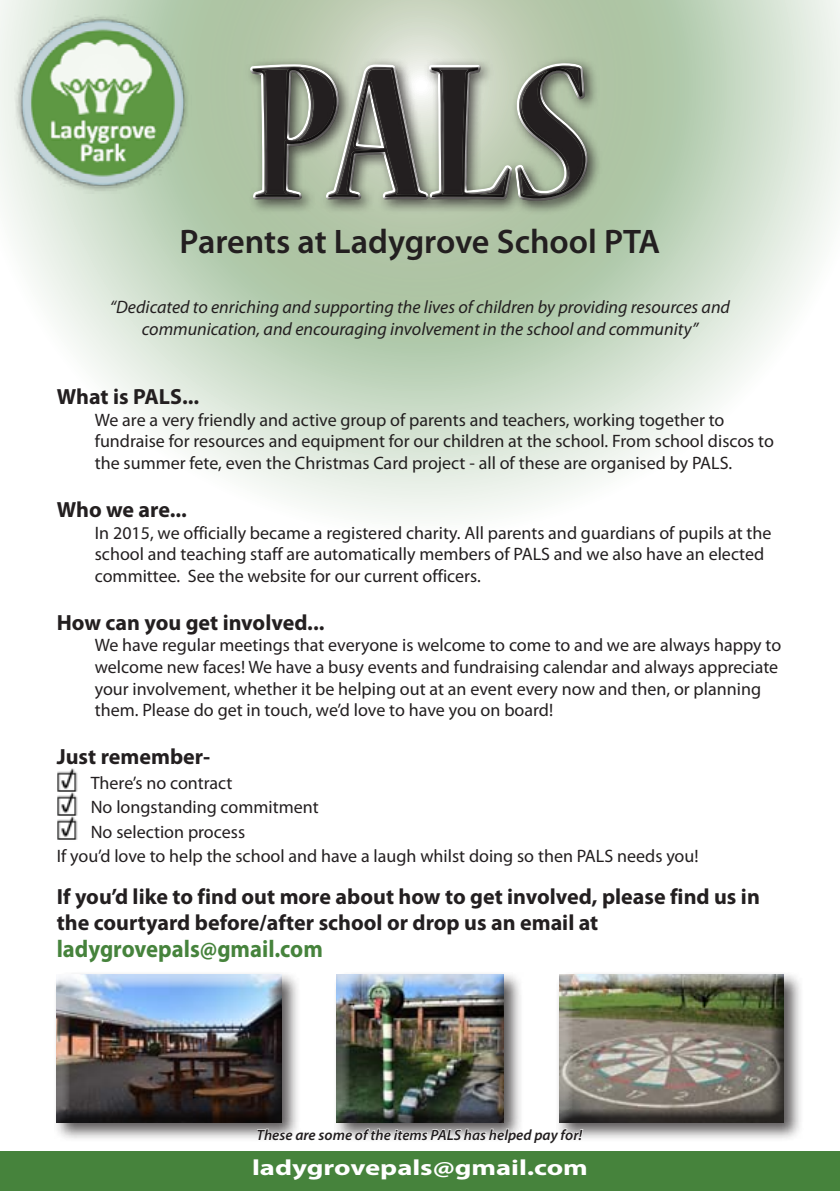
<style>
.page{position:relative;width:840px;height:1191px;background:#fff}
.page>*{position:absolute;margin:0;border:0;box-sizing:border-box;transform-origin:0 0}
.t1{font:600 34.2px "Myriad Pro";color:#231f20}
.t2{font:700 24.2px "Myriad Pro";color:#46833c;scale:.94 1}
.t3{font:700 22px/26.4px "Myriad Pro";color:#231f20}
.t4{font:700 22px "Myriad Pro";color:#fff;scale:1.3 1}
.t5{font:18px/21.6px "Myriad Pro";color:#231f20}
.t6{font:italic 18px/21.6px "Myriad Pro";color:#231f20;text-align:center}
.t7{font:italic 600 15px "Myriad Pro";color:#231f20}
</style>
<div class="page">
<div style="left:0;top:1151px;width:839px;height:40px;background:#46833c"></div>
<svg style="left:0;top:0;width:839px;height:515px"></svg>
<div style="left:244px;top:56px;width:358px;height:159px;background:#231f20;opacity:.75"></div>
<div style="left:244px;top:56px;width:342px;height:146px;background:#fff;opacity:.75"></div>
<div style="left:246px;top:62px;width:347px;height:145px;background:#231f20;opacity:.75"></div>
<div style="left:554px;top:970px;width:249px;height:172px;background:#231f20;opacity:.75"></div>
<div style="left:557px;top:974px;width:226px;height:149px;background:#231f20;opacity:.75"></div>
<div style="left:332px;top:970px;width:191px;height:172px;background:#231f20;opacity:.75"></div>
<div style="left:335px;top:974px;width:170px;height:149px;background:#231f20;opacity:.75"></div>
<div style="left:53px;top:970px;width:248px;height:172px;background:#231f20;opacity:.75"></div>
<div style="left:56px;top:974px;width:226px;height:148px;background:#231f20;opacity:.75"></div>
<svg style="left:256px;top:1124px;width:327px;height:18px"></svg>
<img style="left:14px;top:14px;width:177px;height:179px">
<img style="left:57px;top:768px;width:21px;height:48px">
<img style="left:57px;top:816px;width:21px;height:24px">
<h1 class="t1" style="left:179px;top:220px;width:482px">Parents at Ladygrove School PTA</h1>
<p class="t6" style="left:110px;top:296px;width:621px">“Dedicated to enriching and supporting the lives of children by providing resources and communication, and encouraging involvement in the school and community”</p>
<p class="t3" style="left:57px;top:383px;width:144px">What is PALS...</p>
<p class="t5" style="left:95px;top:409px;width:680px">We are a very friendly and active group of parents and teachers, working together to fundraise for resources and equipment for our children at the school. From school discos to the summer fete, even the Christmas Card project - all of these are organised by PALS.</p>
<p class="t3" style="left:57px;top:496px;width:132px">Who we are...</p>
<p class="t5" style="left:95px;top:521px;width:678px">In 2015, we officially became a registered charity. All parents and guardians of pupils at the school and teaching staff are automatically members of PALS and we also have an elected committee. See the website for our current officers.</p>
<p class="t3" style="left:57px;top:608px;width:269px">How can you get involved...</p>
<p class="t5" style="left:95px;top:634px;width:687px">We have regular meetings that everyone is welcome to come to and we are always happy to welcome new faces! We have a busy events and fundraising calendar and always appreciate your involvement, whether it be helping out at an event every now and then, or planning them. Please do get in touch, we’d love to have you on board!</p>
<p class="t3" style="left:57px;top:743px;width:155px">Just remember-</p>
<p class="t5" style="left:91px;top:771px;width:143px">There’s no contract</p>
<p class="t5" style="left:91px;top:796px;width:229px">No longstanding commitment</p>
<p class="t5" style="left:91px;top:820px;width:156px">No selection process</p>
<p class="t5" style="left:57px;top:844px;width:643px">If you’d love to help the school and have a laugh whilst doing so then PALS needs you!</p>
<p class="t3" style="left:57px;top:882px;width:704px">If you’d like to find out more about how to get involved, please find us in the courtyard before/after school or drop us an email at</p>
<h2 class="t2" style="left:57px;top:933px;width:284px">ladygrovepals@gmail.com</h2>
<p class="t7" style="left:256px;top:1125px;width:327px">These are some of the items PALS has helped pay for!</p>
<p class="t4" style="left:252px;top:1153px;width:260px">ladygrovepals@gmail.com</p>
</div>
